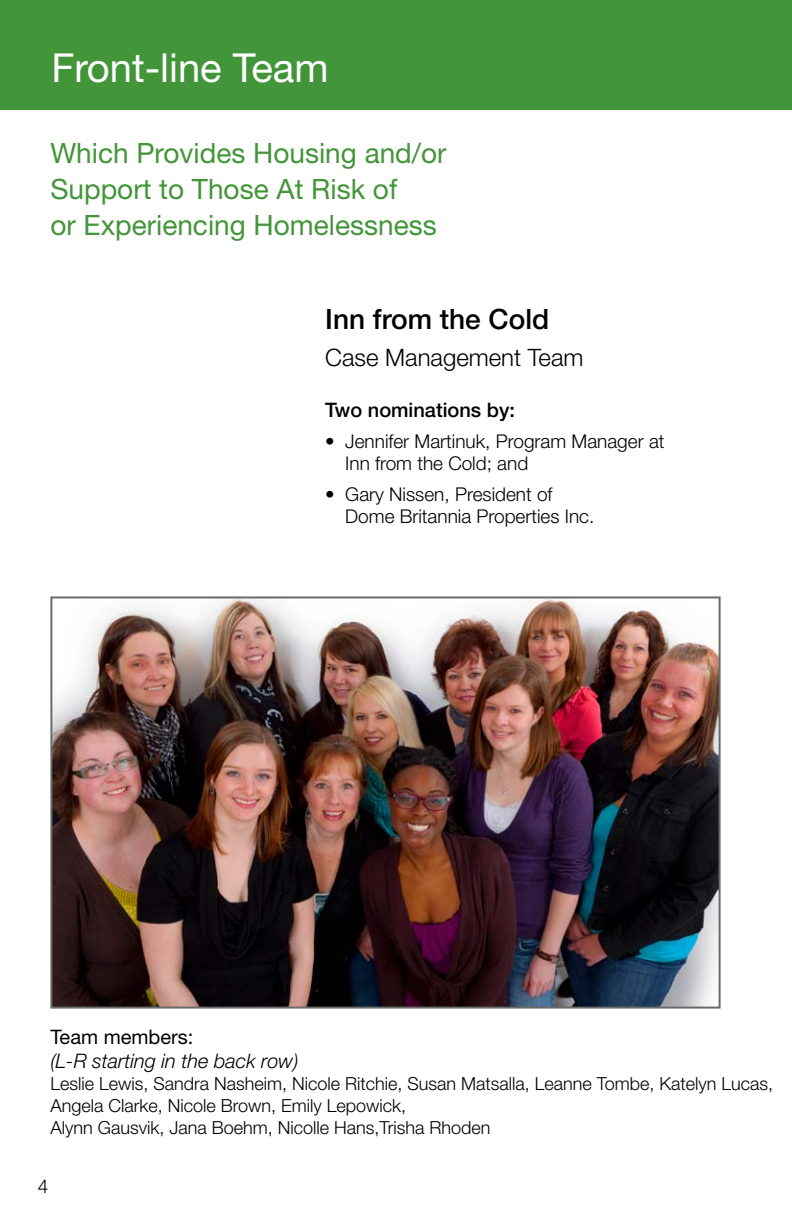
<style>
.page{position:relative;width:792px;height:1224px;background:#fff}
.page>*{position:absolute;margin:0;border:0;box-sizing:border-box;transform-origin:0 0}
.t1{font:40px "Helvetica Neue";color:#fff}
.t2{font:28px/36px "Helvetica Neue";color:#439539}
.t3{font:500 28px "Helvetica Neue LT Std";color:#000}
.t4{font:300 24px "Helvetica Neue LT Std";color:#000}
.t5{font:italic 300 20px "Helvetica Neue LT Std";color:#000}
.t6{font:500 20px "Helvetica Neue LT Std";color:#000}
.t7{font:20px "Helvetica Neue";color:#000}
.t8{font:300 19px/22px "Helvetica Neue LT Std";color:#000}
.t9{font:300 18px/22px "Helvetica Neue LT Std";color:#000}
</style>
<div class="page">
<div style="left:0;top:0;width:792px;height:109px;background:#439539"></div>
<img style="left:53px;top:599px;width:665px;height:407px">
<div style="left:50px;top:596px;width:671px;height:413px;border:2px solid #696a6a"></div>
<h1 class="t1" style="left:51px;top:44px;width:279px">Front-line Team</h1>
<h2 class="t2" style="left:50px;top:135px;width:398px">Which Provides Housing and/or<br>Support to Those At Risk of<br>or Experiencing Homelessness</h2>
<h2 class="t3" style="left:325px;top:303px;width:226px">Inn from the Cold</h2>
<h3 class="t4" style="left:325px;top:343px;width:260px">Case Management Team</h3>
<p class="t6" style="left:325px;top:398px;width:191px">Two nominations by:</p>
<p class="t8" style="left:345px;top:430px;width:321px;text-indent:-20px">• Jennifer Martinuk, Program Manager at<br>Inn from the Cold; and</p>
<p class="t8" style="left:345px;top:483px;width:251px;text-indent:-20px">• Gary Nissen, President of<br>Dome Britannia Properties Inc.</p>
<p class="t7" style="left:50px;top:1025px;width:145px">Team members:</p>
<p class="t5" style="left:50px;top:1049px;width:250px">(L-R starting in the back row)</p>
<p class="t9" style="left:50px;top:1072px;width:724px">Leslie Lewis, Sandra Nasheim, Nicole Ritchie, Susan Matsalla, Leanne Tombe, Katelyn Lucas,<br>Angela Clarke, Nicole Brown, Emily Lepowick,<br>Alynn Gausvik, Jana Boehm, Nicolle Hans,Trisha Rhoden</p>
<p class="t8" style="left:38px;top:1174px;width:12px">4</p>
</div>
